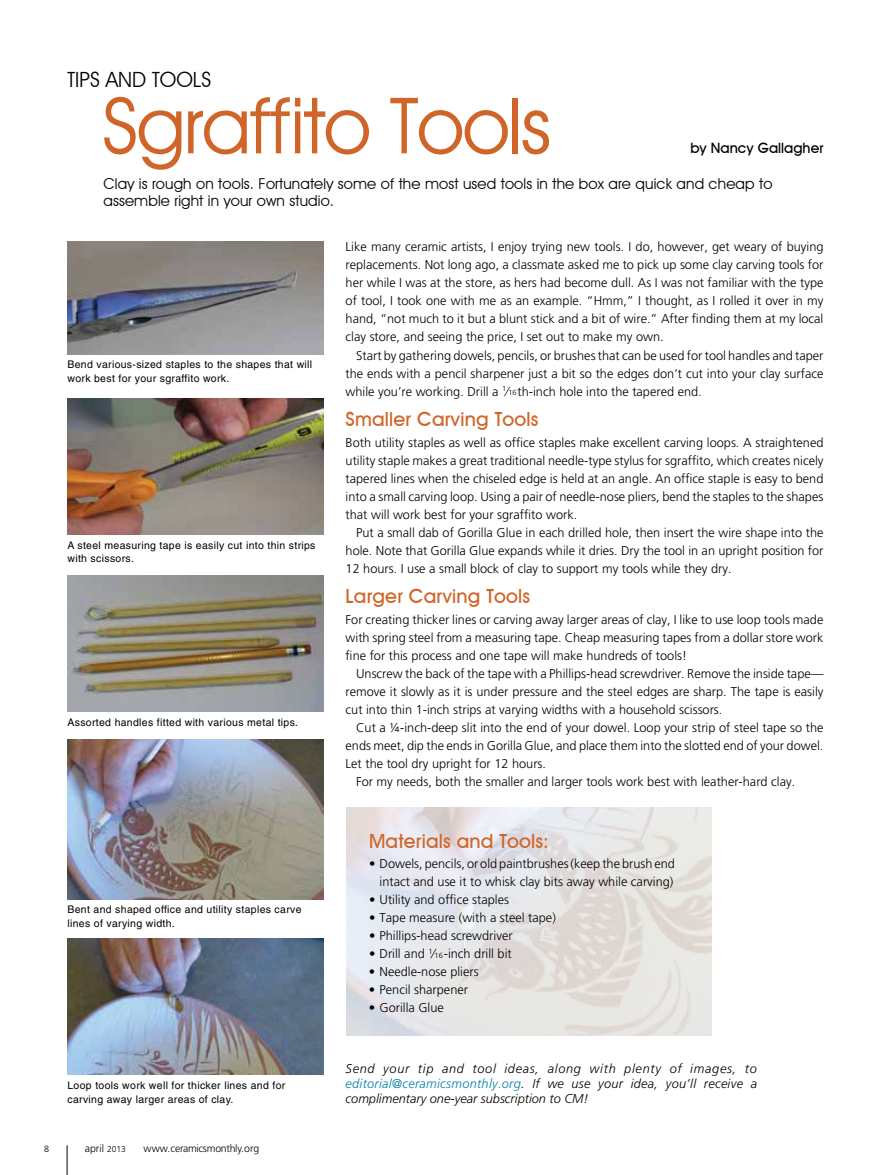
<style>
.page{position:relative;width:891px;height:1175px;background:#fff}
.page>*{position:absolute;margin:0;border:0;box-sizing:border-box;transform-origin:0 0}
.t1{font:78px "Avant Garde IT Cby BT";letter-spacing:-.02em;color:#d06529}
.t2{font:21px "Avant Garde IT Cby BT";color:#000}
.t3{font:500 19.5px "Avant Garde IT Cby BT";letter-spacing:.01em;color:#d06529}
.t4{font:15px/16.5px "Avant Garde IT Cby BT";letter-spacing:.01em;color:#000}
.t5{font:500 14.25px "Avant Garde IT Cby BT";color:#000}
.t6{font:300 12.75px/18px "Frutiger";color:#000;text-align:justify}
.t7{font:italic 300 12.75px/15px "Frutiger";color:#000;text-align:justify}
.t8{font:10.5px/13.5px "Helvetica";letter-spacing:.03em;color:#000}
.t9{font:300 10.5px "Frutiger";letter-spacing:-.015em;color:#000}
.t10{font:300 9px "Frutiger";color:#000}
.s1{font-size:7.5px}
.s2{font-size:8.55px}
.s3{color:#0080ae}
</style>
<div class="page">
<svg style="left:67px;top:1145px;width:1px;height:29px"></svg>
<img style="left:68px;top:242px;width:256px;height:112px">
<img style="left:68px;top:399px;width:256px;height:136px">
<img style="left:68px;top:739px;width:256px;height:160px">
<img style="left:68px;top:938px;width:256px;height:136px">
<img style="left:67px;top:575px;width:257px;height:136px">
<h2 class="t2" style="left:68px;top:67px;width:145px">TIPS AND TOOLS</h2>
<h1 class="t1" style="left:102px;top:78px;width:451px">Sgraffito Tools</h1>
<p class="t5" style="left:690px;top:140px;width:135px">by Nancy Gallagher</p>
<p class="t4" style="left:104px;top:176px;width:671px">Clay is rough on tools. Fortunately some of the most used tools in the box are quick and cheap to assemble right in your own studio.</p>
<p class="t6" style="left:346px;top:238px;width:479px">Like many ceramic artists, I enjoy trying new tools. I do, however, get weary of buying replacements. Not long ago, a classmate asked me to pick up some clay carving tools for her while I was at the store, as hers had become dull. As I was not familiar with the type of tool, I took one with me as an example. “Hmm,” I thought, as I rolled it over in my hand, “not much to it but a blunt stick and a bit of wire.” After finding them at my local clay store, and seeing the price, I set out to make my own.</p>
<p class="t6" style="left:346px;top:346px;width:479px;text-indent:11px">Start by gathering dowels, pencils, or brushes that can be used for tool handles and taper the ends with a pencil sharpener just a bit so the edges don’t cut into your clay surface while you’re working. Drill a <sup>1</sup>⁄<span class="s1">16</span>th-inch hole into the tapered end.</p>
<h3 class="t3" style="left:346px;top:407px;width:194px">Smaller Carving Tools</h3>
<p class="t6" style="left:346px;top:433px;width:479px">Both utility staples as well as office staples make excellent carving loops. A straightened utility staple makes a great traditional needle-type stylus for sgraffito, which creates nicely tapered lines when the chiseled edge is held at an angle. An office staple is easy to bend into a small carving loop. Using a pair of needle-nose pliers, bend the staples to the shapes that will work best for your sgraffito work.</p>
<p class="t6" style="left:346px;top:523px;width:479px;text-indent:11px">Put a small dab of Gorilla Glue in each drilled hole, then insert the wire shape into the hole. Note that Gorilla Glue expands while it dries. Dry the tool in an upright position for 12 hours. I use a small block of clay to support my tools while they dry.</p>
<h3 class="t3" style="left:346px;top:584px;width:186px">Larger Carving Tools</h3>
<p class="t6" style="left:346px;top:610px;width:479px">For creating thicker lines or carving away larger areas of clay, I like to use loop tools made with spring steel from a measuring tape. Cheap measuring tapes from a dollar store work fine for this process and one tape will make hundreds of tools!</p>
<p class="t6" style="left:346px;top:664px;width:479px;text-indent:11px">Unscrew the back of the tape with a Phillips-head screwdriver. Remove the inside tape— remove it slowly as it is under pressure and the steel edges are sharp. The tape is easily cut into thin 1-inch strips at varying widths with a household scissors.</p>
<p class="t6" style="left:356px;top:718px;width:469px">Cut a ¼-inch-deep slit into the end of your dowel. Loop your strip of steel tape so the</p>
<p class="t6" style="left:346px;top:736px;width:479px">ends meet, dip the ends in Gorilla Glue, and place them into the slotted end of your dowel.</p>
<p class="t6" style="left:346px;top:754px;width:202px">Let the tool dry upright for 12 hours.</p>
<p class="t6" style="left:356px;top:772px;width:441px">For my needs, both the smaller and larger tools work best with leather-hard clay.</p>
<p class="t8" style="left:68px;top:358px;width:246px">Bend various-sized staples to the shapes that will work best for your sgraffito work.</p>
<p class="t8" style="left:68px;top:538px;width:250px">A steel measuring tape is easily cut into thin strips with scissors.</p>
<p class="t8" style="left:68px;top:715px;width:232px">Assorted handles fitted with various metal tips.</p>
<p class="t8" style="left:68px;top:903px;width:236px">Bent and shaped office and utility staples carve lines of varying width.</p>
<p class="t8" style="left:68px;top:1078px;width:219px">Loop tools work well for thicker lines and for carving away larger areas of clay.</p>
<p class="t10" style="left:44px;top:1143px;width:7px">8</p>
<p class="t9" style="left:85px;top:1142px;width:43px">april <span class="s2">2013</span></p>
<p class="t9" style="left:144px;top:1142px;width:117px">www.ceramicsmonthly.org</p>
<h3 class="t3" style="left:369px;top:829px;width:181px">Materials and Tools:</h3>
<p class="t6" style="left:369px;top:855px;width:307px;text-align:right">• Dowels, pencils, or old paintbrushes (keep the brush end intact and use it to whisk clay bits away while carving)</p>
<p class="t6" style="left:369px;top:891px;width:142px">• Utility and office staples</p>
<p class="t6" style="left:369px;top:909px;width:188px">• Tape measure (with a steel tape)</p>
<p class="t6" style="left:369px;top:927px;width:145px">• Phillips-head screwdriver</p>
<p class="t6" style="left:369px;top:945px;width:144px">• Drill and <sup>1</sup>⁄<span class="s1">16</span>-inch drill bit</p>
<p class="t6" style="left:369px;top:963px;width:111px">• Needle-nose pliers</p>
<p class="t6" style="left:369px;top:981px;width:101px">• Pencil sharpener</p>
<p class="t6" style="left:369px;top:999px;width:76px">• Gorilla Glue</p>
<p class="t7" style="left:346px;top:1060px;width:413px">Send your tip and tool ideas, along with plenty of images, to <span class="s3">editorial@ceramicsmonthly.org</span>. If we use your idea, you’ll receive a complimentary one-year subscription to CM!</p>
</div>
